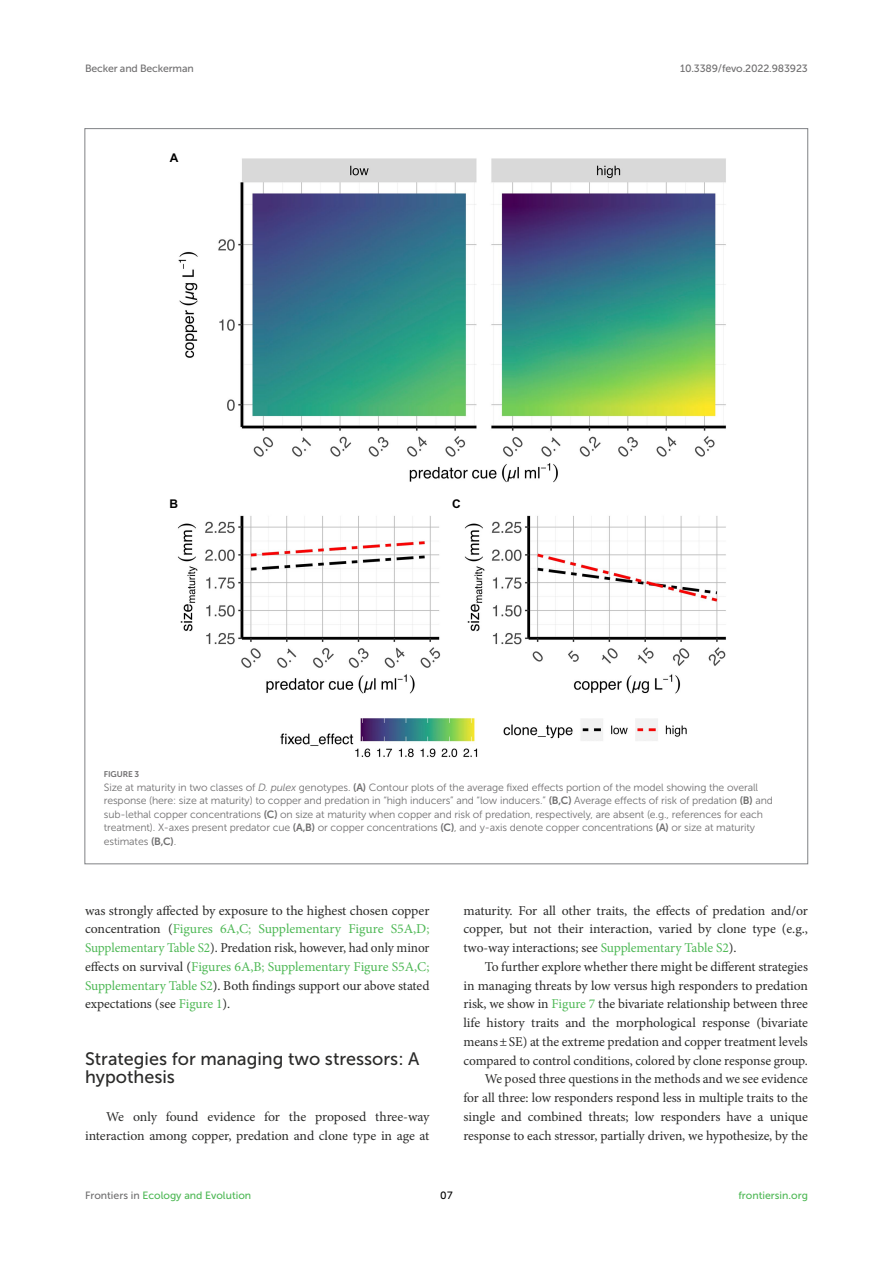
<style>
.page{position:relative;width:893px;height:1263px;background:#fff}
.page>*{position:absolute;margin:0;border:0;box-sizing:border-box;transform-origin:0 0}
.HEAD_2{font:18px/18.8px "Museo Sans 500";color:#2b2b2a}
.TEXT{font:13.5px/18.8px "Minion Pro";letter-spacing:-.005em;color:#2b2b2a;text-align:justify}
.TEXT_FLUSH{font:13.5px/18.8px "Minion Pro";letter-spacing:-.005em;color:#2b2b2a;text-align:right}
.t1{font:700 12px "Arial";color:#000}
.FIG_LEG{font:10.5px/13.5px "Museo Sans 300";letter-spacing:-.01em;color:#706f70}
.t2{font:10.5px "Museo Sans 500";color:#4eb855}
.t3{font:10.5px "Museo Sans 500";letter-spacing:-.015em;color:#706f70}
.t4{font:10.5px "Museo Sans 500";color:#000}
.FIG_HD{font:8.25px "Museo Sans 700";letter-spacing:-.01em;color:#706f70}
.s1{font-style:italic}
.s2{font-family:"Museo Sans 700"}
.s3{color:#4eb855}
.s4{color:#64bd64}
.s5{color:#706f70}
</style>
<div class="page">
<img style="left:178px;top:158px;width:548px;height:600px">
<p class="t3" style="left:85px;top:63px;width:110px">Becker and Beckerman</p>
<p class="t3" style="left:680px;top:63px;width:129px">10.3389/fevo.2022.983923</p>
<p class="t1" style="left:170px;top:149px;width:10px">A</p>
<p class="t1" style="left:170px;top:495px;width:10px">B</p>
<p class="t1" style="left:452px;top:495px;width:10px">C</p>
<p class="FIG_HD" style="left:104px;top:770px;width:37px">FIGURE 3</p>
<p class="FIG_LEG" style="left:104px;top:781px;width:671px">Size at maturity in two classes of <span class="s1">D. pulex</span> genotypes. <span class="s2">(A)</span> Contour plots of the average fixed effects portion of the model showing the overall response (here: size at maturity) to copper and predation in “high inducers” and “low inducers.” <span class="s2">(B,C)</span> Average effects of risk of predation <span class="s2">(B)</span> and sub-lethal copper concentrations <span class="s2">(C)</span> on size at maturity when copper and risk of predation, respectively, are absent (e.g., references for each treatment). X-axes present predator cue <span class="s2">(A,B)</span> or copper concentrations <span class="s2">(C)</span>, and y-axis denote copper concentrations <span class="s2">(A)</span> or size at maturity estimates <span class="s2">(B,C)</span>.</p>
<p class="TEXT" style="left:85px;top:901px;width:346px">was strongly affected by exposure to the highest chosen copper concentration (<span class="s3">Figures 6A,C</span><span class="s4">;</span> <span class="s3">Supplementary Figure S5A,D</span><span class="s4">; </span><span class="s3">Supplementary Table S2</span>). Predation risk, however, had only minor effects on survival (<span class="s3">Figures 6A,B</span><span class="s4">;</span> <span class="s3">Supplementary Figure S5A,C</span><span class="s4">; </span><span class="s3">Supplementary Table S2</span>). Both findings support our above stated expectations (see <span class="s3">Figure 1</span>).</p>
<p class="HEAD_2" style="left:85px;top:1049px;width:336px">Strategies for managing two stressors: A hypothesis</p>
<p class="TEXT_FLUSH" style="left:85px;top:1107px;width:346px">We only found evidence for the proposed three-way interaction among copper, predation and clone type in age at</p>
<p class="TEXT_FLUSH" style="left:463px;top:901px;width:346px;text-align:justify">maturity. For all other traits, the effects of predation and/or copper, but not their interaction, varied by clone type (e.g., two-way interactions; see <span class="s3">Supplementary Table S2</span>).</p>
<p class="TEXT" style="left:463px;top:957px;width:346px;text-indent:21px">To further explore whether there might be different strategies in managing threats by low versus high responders to predation risk, we show in <span class="s3">Figure 7</span> the bivariate relationship between three life history traits and the morphological response (bivariate means±SE) at the extreme predation and copper treatment levels compared to control conditions, colored by clone response group.</p>
<p class="TEXT" style="left:463px;top:1070px;width:346px;text-indent:21px">We posed three questions in the methods and we see evidence for all three: low responders respond less in multiple traits to the single and combined threats; low responders have a unique response to each stressor, partially driven, we hypothesize, by the</p>
<p class="t2" style="left:85px;top:1190px;width:168px"><span class="s5">Frontiers in</span> Ecology and Evolution</p>
<p class="t4" style="left:440px;top:1190px;width:14px">07</p>
<p class="t2" style="left:738px;top:1190px;width:71px">frontiersin.org</p>
</div>
